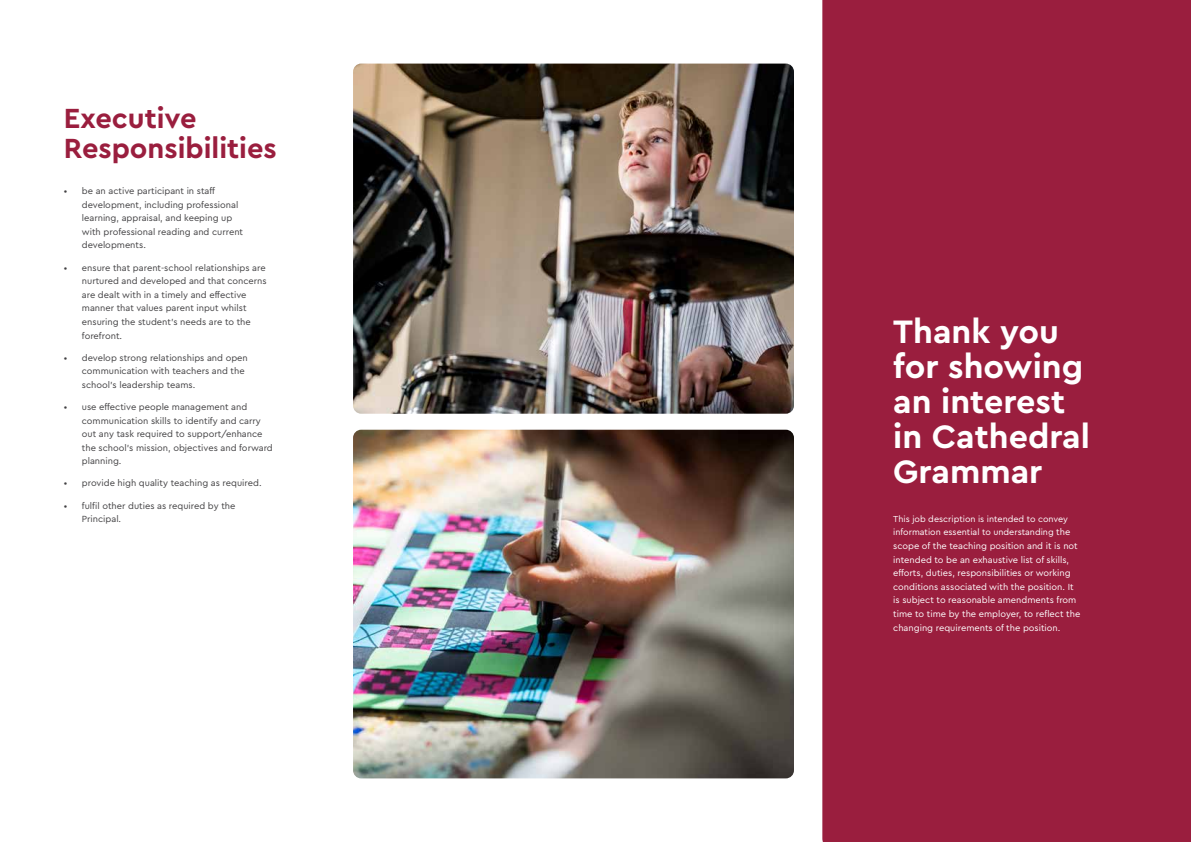
<style>
.page{position:relative;width:1191px;height:842px;background:#fff}
.page>*{position:absolute;margin:0;border:0;box-sizing:border-box;transform-origin:0 0}
.t1{font:700 34px/35px "Cera Pro";color:#fff}
.t2{font:700 29px/30px "Cera Pro";color:#9a1e3e}
.t3{font:9.3px/13.6px "Cera Pro";color:#414042}
.t4{font:9.3px/13.6px "Cera Pro";color:#fff}
.t5{font:9px/13.6px "Cera Pro";color:#fff}
.s1{font-size:9.3px}
</style>
<div class="page">
<div style="left:822px;top:0;width:369px;height:842px;background:#9a1e3e"></div>
<img style="left:353px;top:64px;width:441px;height:350px">
<img style="left:353px;top:430px;width:441px;height:348px">
<h2 class="t2" style="left:64px;top:102px;width:214px">Executive<br>Responsibilities</h2>
<p class="t3" style="left:82px;top:184px;width:163px;text-indent:-18px">• be an active participant in staff development, including professional learning, appraisal, and keeping up with professional reading and current developments.</p>
<p class="t3" style="left:82px;top:260px;width:186px;text-indent:-18px">• ensure that parent-school relationships are nurtured and developed and that concerns are dealt with in a timely and effective manner that values parent input whilst ensuring the student’s needs are to the forefront.</p>
<p class="t3" style="left:82px;top:350px;width:167px;text-indent:-18px">• develop strong relationships and open communication with teachers and the school’s leadership teams.</p>
<p class="t3" style="left:82px;top:400px;width:192px;text-indent:-18px">• use effective people management and communication skills to identify and carry out any task required to support/enhance the school’s mission, objectives and forward planning.</p>
<p class="t3" style="left:64px;top:476px;width:199px">• provide high quality teaching as required.</p>
<p class="t3" style="left:82px;top:498px;width:155px;text-indent:-18px">• fulfil other duties as required by the<br>Principal.</p>
<h1 class="t1" style="left:893px;top:313px;width:198px">Thank you for showing an interest in Cathedral<br>Grammar</h1>
<p class="t5" style="left:893px;top:512px;width:179px">This job description is intended to convey information essential to understanding <span class="s1">the</span></p>
<p class="t4" style="left:893px;top:539px;width:189px">scope of the teaching position and it is not intended to be an exhaustive list of skills, efforts, duties, responsibilities or working conditions associated with the position. It is subject to reasonable amendments from time to time by the employer, to reflect the changing requirements of the position.</p>
</div>
